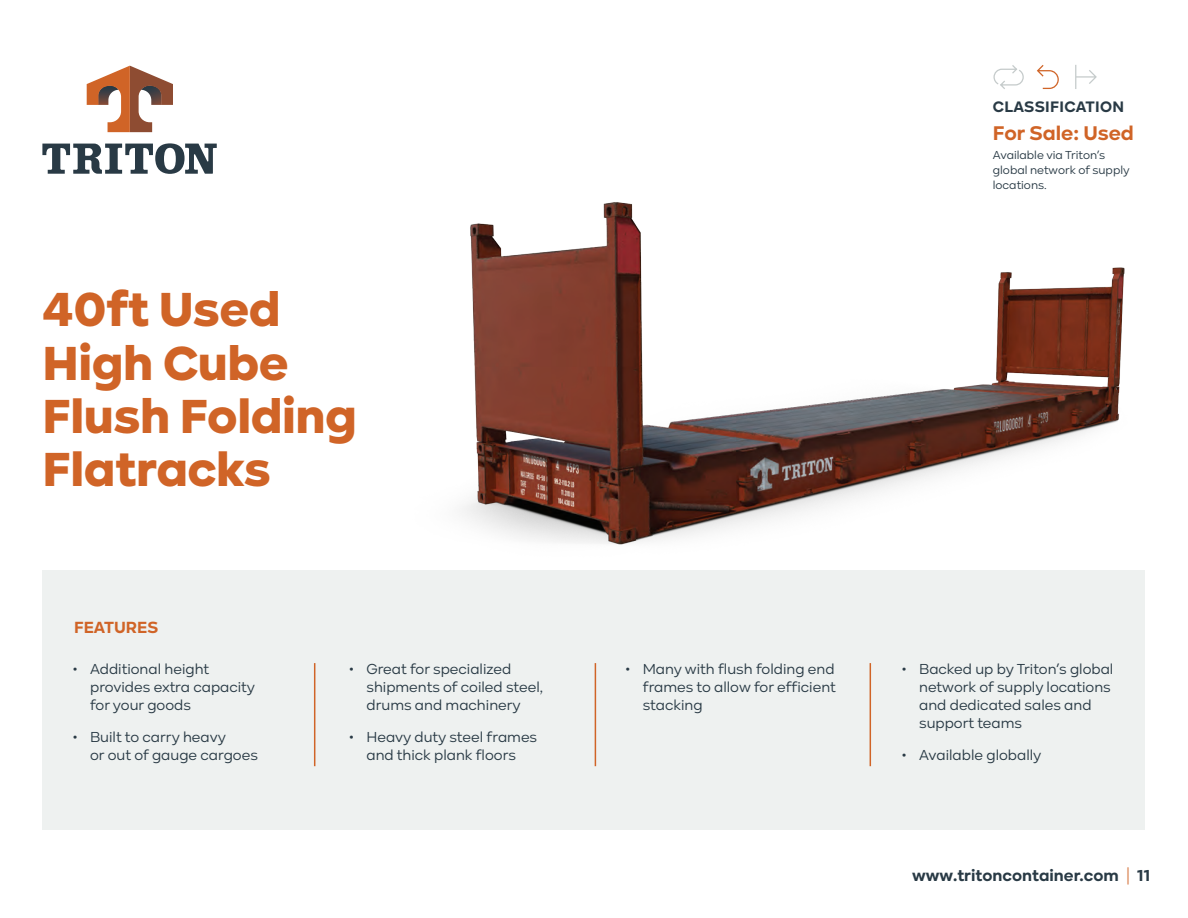
<style>
.page{position:relative;width:1188px;height:918px;background:#fff}
.page>*{position:absolute;margin:0;border:0;box-sizing:border-box;transform-origin:0 0}
.Main_Heading{font:900 49.5px/53.4px "Kinetika";letter-spacing:-.01em;color:#d06427}
.t1{font:700 20.55px "Kinetika";color:#d06427}
.Unit_code{font:700 16.8px "Kinetika";color:#d06427}
.t2{font:700 16.5px "Kinetika";color:#293a45}
.t3{font:700 15.75px "Kinetika";letter-spacing:.02em;color:#293a45}
.t4{font:15px/17.9px "Kinetika";color:#293a45}
.t5{font:12px/15px "Kinetika";color:#293a45}
.s1{font-weight:400;color:#d06427}
</style>
<div class="page">
<div style="left:43px;top:570px;width:1102px;height:260px;background:#eef1f0"></div>
<img style="left:462px;top:202px;width:663px;height:343px">
<hr style="left:314px;top:663px;width:1px;height:103px;background:#d06427">
<hr style="left:595px;top:663px;width:1px;height:103px;background:#d06427">
<hr style="left:870px;top:663px;width:1px;height:103px;background:#d06427">
<svg style="left:42px;top:143px;width:175px;height:31px"></svg>
<svg style="left:87px;top:66px;width:86px;height:66px"></svg>
<svg style="left:1075px;top:65px;width:22px;height:24px"></svg>
<svg style="left:1037px;top:65px;width:22px;height:24px"></svg>
<svg style="left:993px;top:65px;width:31px;height:24px"></svg>
<p class="Main_Heading" style="left:43px;top:282px;width:316px">40ft Used<br>High Cube<br>Flush Folding<br>Flatracks</p>
<p class="Unit_code" style="left:74px;top:617px;width:86px">FEATURES</p>
<p class="t4" style="left:90px;top:660px;width:166px;text-indent:-18px">• Additional height provides extra capacity for your goods</p>
<p class="t4" style="left:90px;top:728px;width:169px;text-indent:-18px">• Built to carry heavy<br>or out of gauge cargoes</p>
<p class="t4" style="left:366px;top:660px;width:178px;text-indent:-18px">• Great for specialized shipments of coiled steel, drums and machinery</p>
<p class="t4" style="left:349px;top:728px;width:190px;text-align:center">• Heavy duty steel frames and thick plank floors</p>
<p class="t3" style="left:993px;top:98px;width:133px">CLASSIFICATION</p>
<p class="t1" style="left:993px;top:120px;width:143px">For Sale: Used</p>
<p class="t5" style="left:993px;top:147px;width:138px">Available via Triton’s global network of supply locations.</p>
<p class="t4" style="left:643px;top:660px;width:195px;text-align:justify;text-indent:-18px">• Many with flush folding end frames to allow for efficient stacking</p>
<p class="t4" style="left:919px;top:660px;width:196px;text-indent:-18px">• Backed up by Triton’s global network of supply locations and dedicated sales and support teams</p>
<p class="t4" style="left:901px;top:746px;width:141px">• Available globally</p>
<p class="t2" style="left:912px;top:865px;width:240px">www.tritoncontainer.com <span class="s1">|</span> 11</p>
</div>
